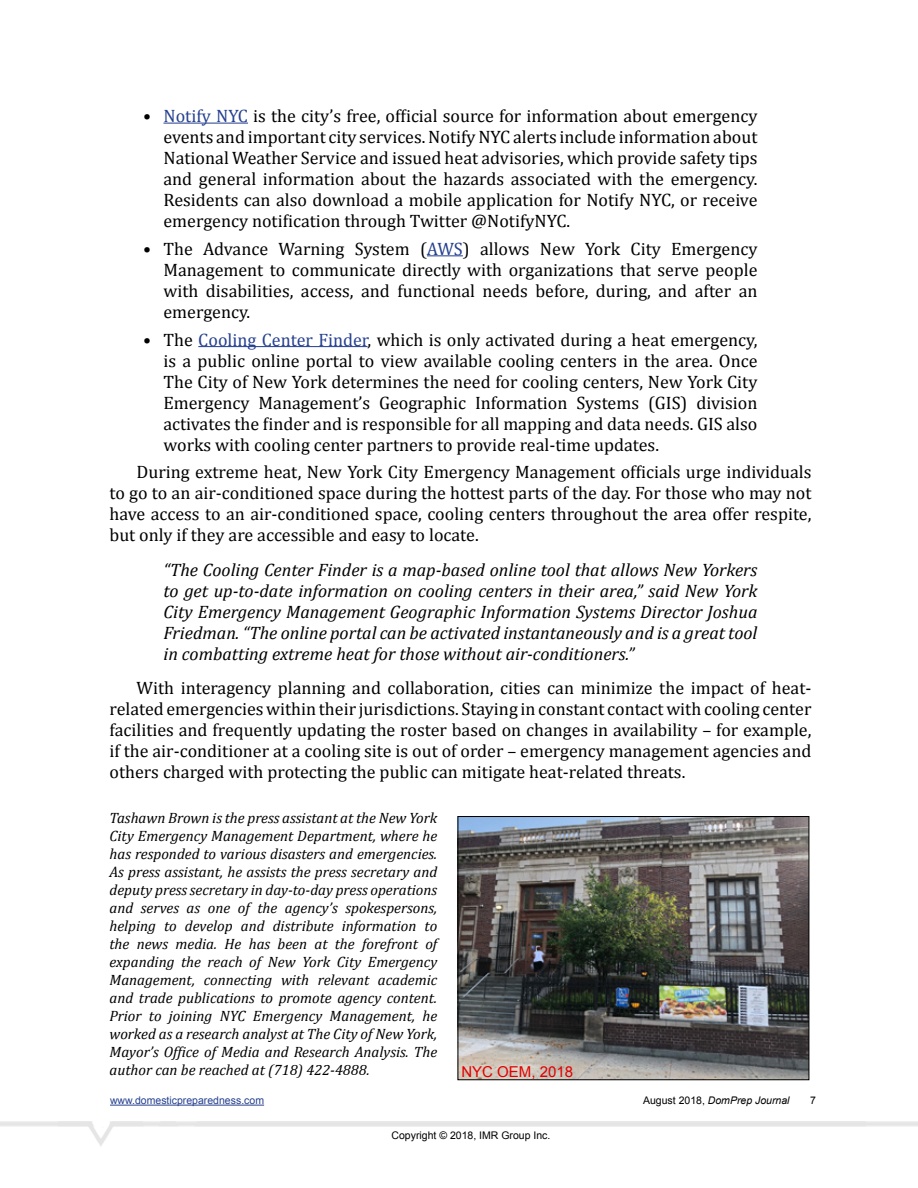
<style>
.page{position:relative;width:918px;height:1188px;background:#fff}
.page>*{position:absolute;margin:0;border:0;box-sizing:border-box;transform-origin:0 0}
.t1{font:18px/21px "Cambria";color:#000;text-align:justify}
.t2{font:italic 18px/21px "Cambria";color:#000;text-align:justify}
.t3{font:italic 15px/18px "Cambria";color:#000;text-align:justify}
.t4{font:15px "Arial";color:#e10000}
.t5{font:10.5px "Arial";color:#000}
.t6{font:10.5px "Arial";color:#25408f}
.t7{font:italic 10.5px "Arial";color:#000}
.s1{color:#25408f}
.s2{font-style:normal}
</style>
<div class="page">
<hr style="left:110px;top:1105px;width:154px;height:1px;background:#25408f">
<hr style="left:164px;top:123px;width:84px;height:1px;background:#25408f">
<hr style="left:427px;top:255px;width:36px;height:1px;background:#25408f">
<hr style="left:198px;top:346px;width:170px;height:1px;background:#25408f">
<img style="left:460px;top:818px;width:347px;height:260px">
<div style="left:458px;top:816px;width:351px;height:264px;border:1px solid #000"></div>
<p class="t1" style="left:164px;top:105px;width:596px;text-indent:-20px">• <span class="s1">Notify NYC</span> is the city’s free, official source for information about emergency events and important city services. Notify NYC alerts include information about National Weather Service and issued heat advisories, which provide safety tips and general information about the hazards associated with the emergency.<br>Residents can also download a mobile application for Notify NYC, or receive emergency notification through Twitter @NotifyNYC.</p>
<p class="t1" style="left:164px;top:238px;width:595px;text-indent:-20px">• The Advance Warning System (<span class="s1">AWS</span>) allows New York City Emergency Management to communicate directly with organizations that serve people with disabilities, access, and functional needs before, during, and after an emergency.</p>
<p class="t1" style="left:164px;top:329px;width:595px;text-indent:-20px">• The <span class="s1">Cooling Center Finder</span>, which is only activated during a heat emergency, is a public online portal to view available cooling centers in the area. Once The City of New York determines the need for cooling centers, New York City Emergency Management’s Geographic Information Systems (GIS) division activates the finder and is responsible for all mapping and data needs. GIS also works with cooling center partners to provide real-time updates.</p>
<p class="t1" style="left:110px;top:462px;width:703px;text-indent:27px">During extreme heat, New York City Emergency Management officials urge individuals to go to an air-conditioned space during the hottest parts of the day. For those who may not have access to an air-conditioned space, cooling centers throughout the area offer respite, but only if they are accessible and easy to locate.</p>
<p class="t2" style="left:164px;top:559px;width:595px">“The Cooling Center Finder is a map-based online tool that allows New Yorkers to get up-to-date information on cooling centers in their area,” said New York City Emergency Management Geographic Information Systems Director Joshua Friedman. “The online portal can be activated instantaneously and is a great tool in combatting extreme heat for those without air-conditioners.”</p>
<p class="t1" style="left:110px;top:678px;width:703px;text-indent:27px">With interagency planning and collaboration, cities can minimize the impact of heat&shy;related emergencies within their jurisdictions. Staying in constant contact with cooling center facilities and frequently updating the roster based on changes in availability – for example, if the air-conditioner at a cooling site is out of order – emergency management agencies and others charged with protecting the public can mitigate heat-related threats.</p>
<p class="t3" style="left:110px;top:809px;width:329px">Tashawn Brown is the press assistant at the New York City Emergency Management Department, where he has responded to various disasters and emergencies.<br>As press assistant, he assists the press secretary and deputy press secretary in day-to-day press operations and serves as one of the agency’s spokespersons, helping to develop and distribute information to the news media. He has been at the forefront of expanding the reach of New York City Emergency Management, connecting with relevant academic and trade publications to promote agency content.<br>Prior to joining NYC Emergency Management, he worked as a research analyst at The City of New York, Mayor’s Office of Media and Research Analysis. The author can be reached at (718) 422-4888.</p>
<p class="t4" style="left:461px;top:1062px;width:113px">NYC OEM, 2018</p>
<p class="t6" style="left:110px;top:1093px;width:156px">www.domesticpreparedness.com</p>
<p class="t7" style="left:643px;top:1094px;width:148px"><span class="s2">August 2018,</span> DomPrep Journal</p>
<p class="t5" style="left:810px;top:1093px;width:7px">7</p>
<p class="t5" style="left:392px;top:1128px;width:160px">Copyright © 2018, IMR Group Inc.</p>
</div>
